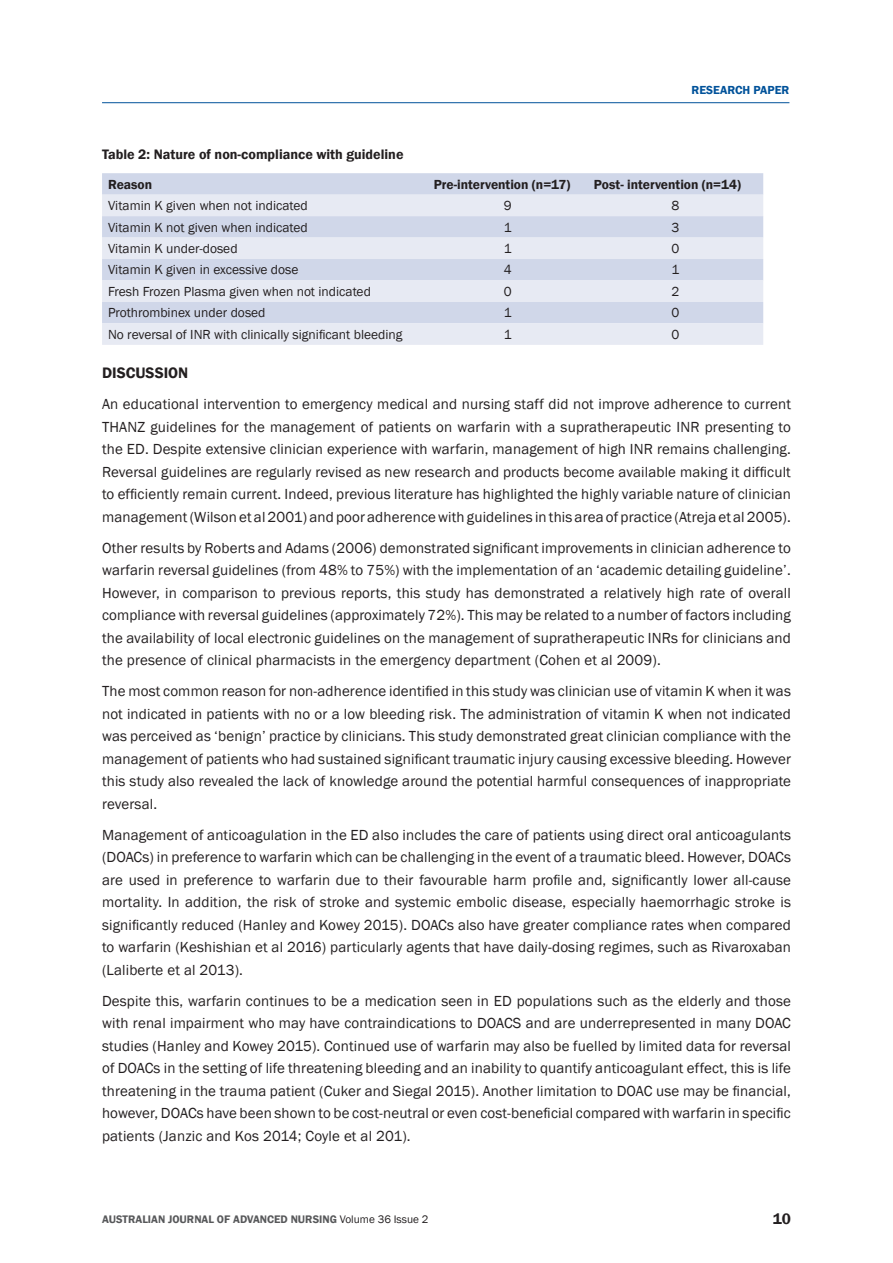
<style>
.page{position:relative;width:893px;height:1263px;background:#fff}
.page>*{position:absolute;margin:0;border:0;box-sizing:border-box;transform-origin:0 0}
.Head_Level_2{font:600 15.6px "Franklin Gothic";color:#231f20}
.Body_Text{font:15px/22.5px "Franklin Gothic";letter-spacing:.01em;color:#231f20;text-align:justify}
.Table_title_label{font:600 14.1px "Franklin Gothic";color:#231f20}
.Table_Text{font:13.5px "Franklin Gothic";color:#231f20}
.Table_Header{font:600 13.5px "Franklin Gothic";color:#231f20}
.t1{font:600 12px "Franklin Gothic";color:#01529a}
.t2{font:600 11.25px "Franklin Gothic";color:#57585a}
.s1{font-weight:400;color:#231f20}
</style>
<div class="page">
<hr style="left:102px;top:102px;width:687px;height:1px;background:#01529a">
<svg style="left:102px;top:173px;width:661px;height:22px;background:#d1d8e9"></svg>
<svg style="left:102px;top:195px;width:661px;height:150px;background:#dde2ee"></svg>
<p class="t1" style="left:691px;top:83px;width:99px">RESEARCH PAPER</p>
<p class="Table_title_label" style="left:102px;top:145px;width:303px">Table 2: Nature of non-compliance with guideline</p>
<p class="Table_Header" style="left:108px;top:176px;width:46px">Reason</p>
<p class="Table_Header" style="left:434px;top:176px;width:138px">Pre-intervention (n=17)</p>
<p class="Table_Header" style="left:594px;top:176px;width:149px">Post- intervention (n=14)</p>
<p class="Table_Text" style="left:108px;top:197px;width:201px">Vitamin K given when not indicated</p>
<p class="Table_Text" style="left:504px;top:197px;width:9px">9</p>
<p class="Table_Text" style="left:672px;top:197px;width:9px">8</p>
<p class="Table_Text" style="left:108px;top:219px;width:201px">Vitamin K not given when indicated</p>
<p class="Table_Text" style="left:504px;top:219px;width:9px">1</p>
<p class="Table_Text" style="left:672px;top:219px;width:9px">3</p>
<p class="Table_Text" style="left:108px;top:240px;width:131px">Vitamin K under-dosed</p>
<p class="Table_Text" style="left:504px;top:240px;width:9px">1</p>
<p class="Table_Text" style="left:672px;top:240px;width:9px">0</p>
<p class="Table_Text" style="left:108px;top:262px;width:192px">Vitamin K given in excessive dose</p>
<p class="Table_Text" style="left:504px;top:262px;width:9px">4</p>
<p class="Table_Text" style="left:672px;top:262px;width:9px">1</p>
<p class="Table_Text" style="left:108px;top:283px;width:264px">Fresh Frozen Plasma given when not indicated</p>
<p class="Table_Text" style="left:504px;top:283px;width:9px">0</p>
<p class="Table_Text" style="left:672px;top:283px;width:9px">2</p>
<p class="Table_Text" style="left:108px;top:304px;width:159px">Prothrombinex under dosed</p>
<p class="Table_Text" style="left:504px;top:304px;width:9px">1</p>
<p class="Table_Text" style="left:672px;top:304px;width:9px">0</p>
<p class="Table_Text" style="left:108px;top:326px;width:296px">No reversal of INR with clinically significant bleeding</p>
<p class="Table_Text" style="left:504px;top:326px;width:9px">1</p>
<p class="Table_Text" style="left:672px;top:326px;width:9px">0</p>
<p class="Head_Level_2" style="left:102px;top:364px;width:88px">DISCUSSION</p>
<p class="Body_Text" style="left:102px;top:393px;width:690px">An educational intervention to emergency medical and nursing staff did not improve adherence to current THANZ guidelines for the management of patients on warfarin with a supratherapeutic INR presenting to the ED. Despite extensive clinician experience with warfarin, management of high INR remains challenging.<br>Reversal guidelines are regularly revised as new research and products become available making it difficult to efficiently remain current. Indeed, previous literature has highlighted the highly variable nature of clinician management (Wilson et al 2001) and poor adherence with guidelines in this area of practice (Atreja et al 2005).</p>
<p class="Body_Text" style="left:102px;top:537px;width:690px">Other results by Roberts and Adams (2006) demonstrated significant improvements in clinician adherence to warfarin reversal guidelines (from 48% to 75%) with the implementation of an ‘academic detailing guideline’.<br>However, in comparison to previous reports, this study has demonstrated a relatively high rate of overall compliance with reversal guidelines (approximately 72%). This may be related to a number of factors including the availability of local electronic guidelines on the management of supratherapeutic INRs for clinicians and the presence of clinical pharmacists in the emergency department (Cohen et al 2009).</p>
<p class="Body_Text" style="left:102px;top:680px;width:690px">The most common reason for non-adherence identified in this study was clinician use of vitamin K when it was not indicated in patients with no or a low bleeding risk. The administration of vitamin K when not indicated was perceived as ‘benign’ practice by clinicians. This study demonstrated great clinician compliance with the management of patients who had sustained significant traumatic injury causing excessive bleeding. However this study also revealed the lack of knowledge around the potential harmful consequences of inappropriate reversal.</p>
<p class="Body_Text" style="left:102px;top:824px;width:690px">Management of anticoagulation in the ED also includes the care of patients using direct oral anticoagulants (DOACs) in preference to warfarin which can be challenging in the event of a traumatic bleed. However, DOACs are used in preference to warfarin due to their favourable harm profile and, significantly lower all-cause mortality. In addition, the risk of stroke and systemic embolic disease, especially haemorrhagic stroke is significantly reduced (Hanley and Kowey 2015). DOACs also have greater compliance rates when compared to warfarin (Keshishian et al 2016) particularly agents that have daily-dosing regimes, such as Rivaroxaban (Laliberte et al 2013).</p>
<p class="Body_Text" style="left:102px;top:990px;width:690px">Despite this, warfarin continues to be a medication seen in ED populations such as the elderly and those with renal impairment who may have contraindications to DOACS and are underrepresented in many DOAC studies (Hanley and Kowey 2015). Continued use of warfarin may also be fuelled by limited data for reversal of DOACs in the setting of life threatening bleeding and an inability to quantify anticoagulant effect, this is life threatening in the trauma patient (Cuker and Siegal 2015). Another limitation to DOAC use may be financial, however, DOACs have been shown to be cost-neutral or even cost-beneficial compared with warfarin in specific patients (Janzic and Kos 2014; Coyle et al 201).</p>
<p class="t2" style="left:102px;top:1213px;width:328px">AUSTRALIAN JOURNAL OF ADVANCED NURSING <span class="s1">Volume 36 Issue 2</span></p>
<p class="Head_Level_2" style="left:773px;top:1209px;width:20px">10</p>
</div>
